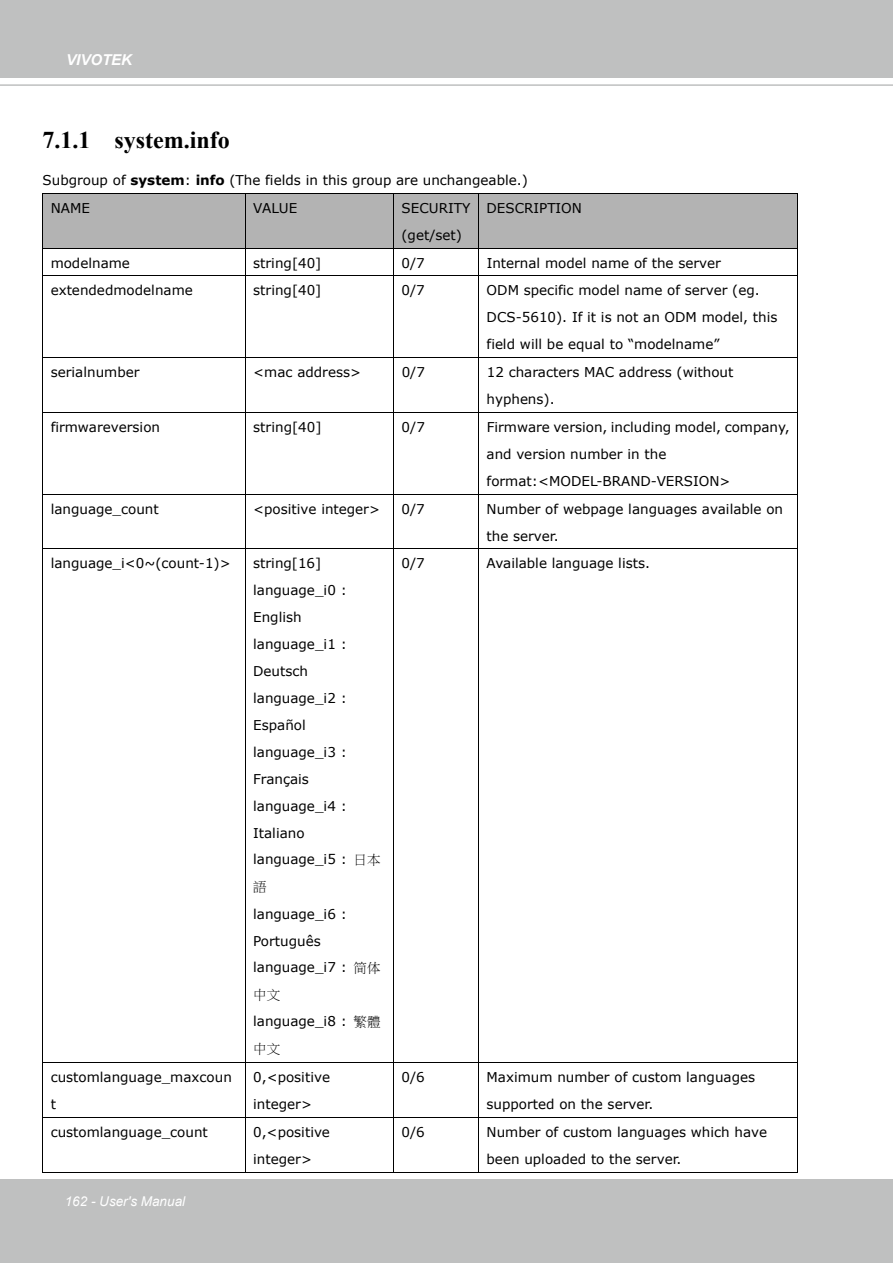
<style>
.page{position:relative;width:893px;height:1263px;background:#fff}
.page>*{position:absolute;margin:0;border:0;box-sizing:border-box;transform-origin:0 0}
.t1{font:700 24px "Times New Roman";color:#000}
.t2{font:italic 700 15px "Arial";color:#fff}
.t3{font:13.5px/27px "Verdana";color:#000}
.t4{font:italic 13.5px "Arial";color:#fff}
.t5{font:13.5px "P Ming Li U";color:#000}
.s1{font-weight:700}
.s2{font-family:"P Ming Li U"}
</style>
<div class="page">
<div style="left:0;top:0;width:893px;height:77px;background:#bfc0c0"></div>
<div style="left:0;top:1179px;width:893px;height:84px;background:#bfc0c0"></div>
<hr style="left:0;top:85px;width:893px;height:1px;background:#9fa0a0">
<div style="left:43px;top:194px;width:202px;height:54px;background:#b3b3b3"></div>
<div style="left:245px;top:194px;width:148px;height:54px;background:#b3b3b3"></div>
<div style="left:394px;top:194px;width:84px;height:54px;background:#b3b3b3"></div>
<div style="left:479px;top:194px;width:318px;height:54px;background:#b3b3b3"></div>
<hr style="left:42px;top:193px;width:756px;height:1px;background:#000">
<hr style="left:42px;top:194px;width:1px;height:54px;background:#000">
<hr style="left:245px;top:194px;width:1px;height:54px;background:#000">
<hr style="left:393px;top:194px;width:1px;height:54px;background:#000">
<hr style="left:478px;top:194px;width:1px;height:54px;background:#000">
<hr style="left:797px;top:194px;width:1px;height:54px;background:#000">
<hr style="left:42px;top:248px;width:756px;height:1px;background:#000">
<svg style="left:42px;top:249px;width:1px;height:27px"></svg>
<svg style="left:245px;top:249px;width:1px;height:27px"></svg>
<svg style="left:393px;top:249px;width:1px;height:27px"></svg>
<svg style="left:478px;top:249px;width:1px;height:27px"></svg>
<svg style="left:797px;top:249px;width:1px;height:27px"></svg>
<hr style="left:42px;top:276px;width:756px;height:1px;background:#000">
<hr style="left:42px;top:276px;width:1px;height:81px;background:#000">
<hr style="left:245px;top:276px;width:1px;height:81px;background:#000">
<hr style="left:393px;top:276px;width:1px;height:81px;background:#000">
<hr style="left:478px;top:276px;width:1px;height:81px;background:#000">
<hr style="left:797px;top:276px;width:1px;height:81px;background:#000">
<hr style="left:42px;top:357px;width:756px;height:1px;background:#000">
<hr style="left:42px;top:358px;width:1px;height:54px;background:#000">
<hr style="left:245px;top:358px;width:1px;height:54px;background:#000">
<hr style="left:393px;top:358px;width:1px;height:54px;background:#000">
<hr style="left:478px;top:358px;width:1px;height:54px;background:#000">
<hr style="left:797px;top:358px;width:1px;height:54px;background:#000">
<hr style="left:42px;top:412px;width:756px;height:1px;background:#000">
<hr style="left:42px;top:413px;width:1px;height:81px;background:#000">
<hr style="left:245px;top:413px;width:1px;height:81px;background:#000">
<hr style="left:393px;top:413px;width:1px;height:81px;background:#000">
<hr style="left:478px;top:413px;width:1px;height:81px;background:#000">
<hr style="left:797px;top:413px;width:1px;height:81px;background:#000">
<hr style="left:42px;top:494px;width:756px;height:1px;background:#000">
<hr style="left:42px;top:495px;width:1px;height:54px;background:#000">
<hr style="left:245px;top:495px;width:1px;height:54px;background:#000">
<hr style="left:393px;top:495px;width:1px;height:54px;background:#000">
<hr style="left:478px;top:495px;width:1px;height:54px;background:#000">
<hr style="left:797px;top:495px;width:1px;height:54px;background:#000">
<hr style="left:42px;top:549px;width:756px;height:1px;background:#000">
<hr style="left:42px;top:549px;width:1px;height:513px;background:#000">
<hr style="left:245px;top:549px;width:1px;height:513px;background:#000">
<hr style="left:393px;top:549px;width:1px;height:513px;background:#000">
<hr style="left:478px;top:549px;width:1px;height:513px;background:#000">
<hr style="left:797px;top:549px;width:1px;height:513px;background:#000">
<hr style="left:42px;top:1062px;width:756px;height:1px;background:#000">
<hr style="left:42px;top:1063px;width:1px;height:54px;background:#000">
<hr style="left:245px;top:1063px;width:1px;height:54px;background:#000">
<hr style="left:393px;top:1063px;width:1px;height:54px;background:#000">
<hr style="left:478px;top:1063px;width:1px;height:54px;background:#000">
<hr style="left:797px;top:1063px;width:1px;height:54px;background:#000">
<hr style="left:42px;top:1117px;width:756px;height:1px;background:#000">
<hr style="left:42px;top:1118px;width:1px;height:55px;background:#000">
<hr style="left:42px;top:1172px;width:203px;height:1px;background:#000">
<hr style="left:245px;top:1118px;width:1px;height:55px;background:#000">
<hr style="left:245px;top:1172px;width:148px;height:1px;background:#000">
<hr style="left:393px;top:1118px;width:1px;height:55px;background:#000">
<hr style="left:394px;top:1172px;width:84px;height:1px;background:#000">
<hr style="left:478px;top:1118px;width:1px;height:55px;background:#000">
<hr style="left:479px;top:1172px;width:318px;height:1px;background:#000">
<hr style="left:797px;top:1118px;width:1px;height:55px;background:#000">
<p class="t2" style="left:66px;top:49px;width:67px">VIVOTEK</p>
<h1 class="t1" style="left:43px;top:122px;width:189px">7.1.1 system.info</h1>
<p class="t3" style="left:51px;top:166px;width:479px;line-height:27.8px;text-indent:-8px">Subgroup of <span class="s1">system</span>: <span class="s1">info</span> (The fields in this group are unchangeable.)<br>NAME</p>
<p class="t3" style="left:253px;top:194px;width:46px">VALUE</p>
<p class="t3" style="left:401px;top:194px;width:70px">SECURITY (get/set)</p>
<p class="t3" style="left:487px;top:194px;width:97px">DESCRIPTION</p>
<p class="t3" style="left:51px;top:249px;width:81px">modelname</p>
<p class="t3" style="left:253px;top:249px;width:70px">string[40]</p>
<p class="t3" style="left:402px;top:249px;width:25px">0/7</p>
<p class="t3" style="left:487px;top:249px;width:236px">Internal model name of the server</p>
<p class="t3" style="left:51px;top:277px;width:144px">extendedmodelname</p>
<p class="t3" style="left:253px;top:277px;width:70px">string[40]</p>
<p class="t3" style="left:402px;top:277px;width:25px">0/7</p>
<p class="t3" style="left:487px;top:277px;width:292px">ODM specific model name of server (eg.<br>DCS-5610). If it is not an ODM model, this field will be equal to “modelname”</p>
<p class="t3" style="left:51px;top:358px;width:90px">serialnumber</p>
<p class="t3" style="left:253px;top:358px;width:110px">&lt;mac address&gt;</p>
<p class="t3" style="left:402px;top:358px;width:25px">0/7</p>
<p class="t3" style="left:487px;top:358px;width:248px">12 characters MAC address (without hyphens).</p>
<p class="t3" style="left:51px;top:413px;width:111px">firmwareversion</p>
<p class="t3" style="left:253px;top:413px;width:70px">string[40]</p>
<p class="t3" style="left:402px;top:413px;width:25px">0/7</p>
<p class="t3" style="left:487px;top:413px;width:305px">Firmware version, including model, company, and version number in the format:&lt;MODEL-BRAND-VERSION&gt;</p>
<p class="t3" style="left:51px;top:495px;width:110px">language_count</p>
<p class="t3" style="left:253px;top:495px;width:128px">&lt;positive integer&gt;</p>
<p class="t3" style="left:401px;top:495px;width:25px">0/7</p>
<p class="t3" style="left:487px;top:495px;width:298px">Number of webpage languages available on the server.</p>
<p class="t3" style="left:51px;top:550px;width:182px">language_i&lt;0~(count-1)&gt;</p>
<p class="t3" style="left:253px;top:550px;width:129px">string[16] language_i0 :<br>English language_i1 :<br>Deutsch language_i2 :<br>Español language_i3 :<br>Français language_i4 :<br>Italiano language_i5 : <span class="s2">日本</span></p>
<p class="t5" style="left:253px;top:880px;width:15px">語</p>
<p class="t3" style="left:253px;top:901px;width:129px;line-height:26.5px">language_i6 :<br>Português language_i7 : <span class="s2">简体</span></p>
<p class="t5" style="left:253px;top:988px;width:28px">中文</p>
<p class="t3" style="left:253px;top:1008px;width:129px">language_i8 : <span class="s2">繁體</span></p>
<p class="t5" style="left:253px;top:1042px;width:28px">中文</p>
<p class="t3" style="left:401px;top:550px;width:25px">0/7</p>
<p class="t3" style="left:487px;top:550px;width:165px">Available language lists.</p>
<p class="t3" style="left:51px;top:1063px;width:183px">customlanguage_maxcoun t</p>
<p class="t3" style="left:253px;top:1063px;width:78px">0,&lt;positive integer&gt;</p>
<p class="t3" style="left:401px;top:1063px;width:25px">0/6</p>
<p class="t3" style="left:487px;top:1063px;width:270px">Maximum number of custom languages supported on the server.</p>
<p class="t3" style="left:51px;top:1118px;width:159px">customlanguage_count</p>
<p class="t3" style="left:253px;top:1118px;width:78px">0,&lt;positive integer&gt;</p>
<p class="t3" style="left:401px;top:1118px;width:25px">0/6</p>
<p class="t3" style="left:487px;top:1118px;width:282px">Number of custom languages which have been uploaded to the server.</p>
<p class="t4" style="left:65px;top:1193px;width:122px">162 - User's Manual</p>
</div>
